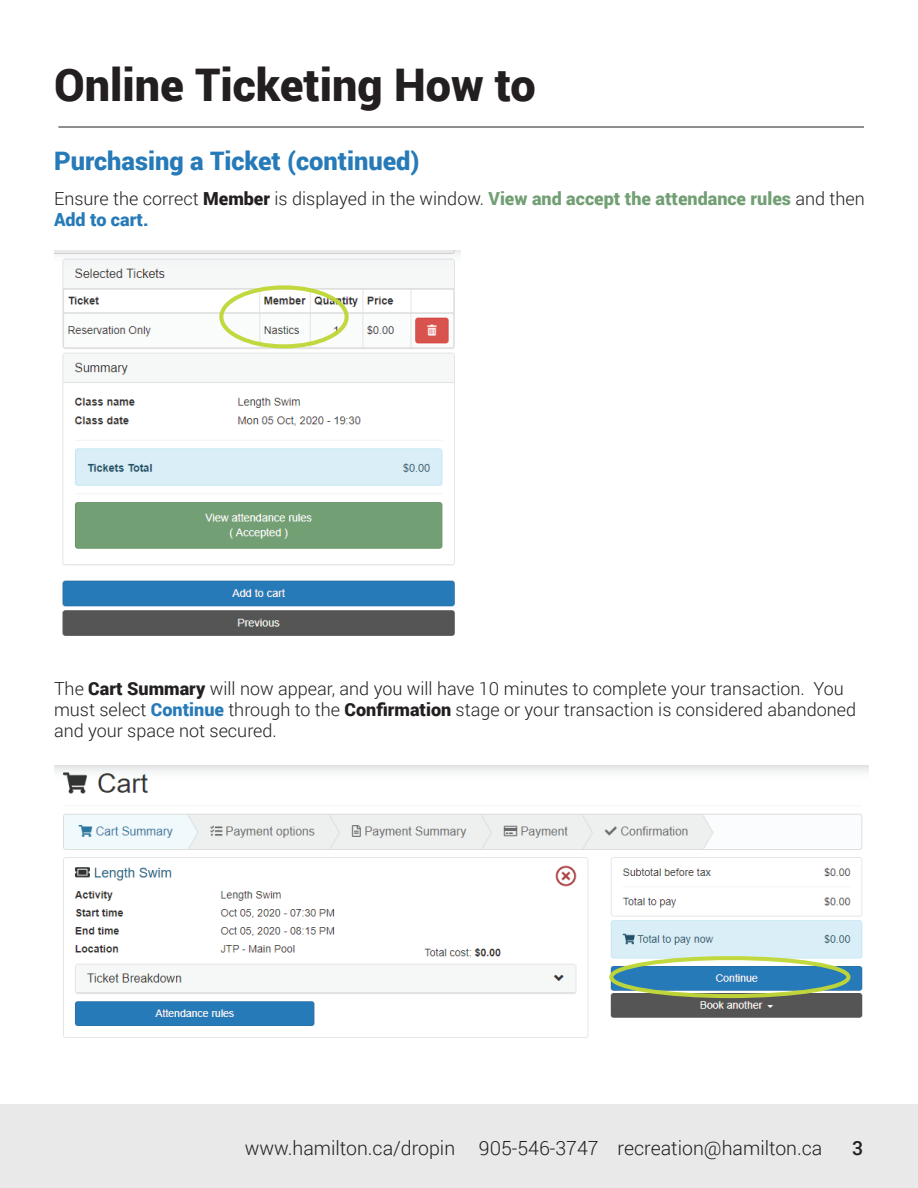
<style>
.page{position:relative;width:918px;height:1188px;background:#fff}
.page>*{position:absolute;margin:0;border:0;box-sizing:border-box;transform-origin:0 0}
.t1{font:900 45px "Roboto";color:#231f20}
.t2{font:900 25.5px "Roboto";color:#277ab8}
.t3{font:300 19.5px "Roboto";color:#231f20}
.t4{font:500 19.5px "Roboto";color:#231f20}
.t5{font:300 18px/21px "Roboto";color:#231f20}
.s1{font-weight:900}
.s2{font-weight:900;color:#729f74}
.s3{font-weight:900;color:#277ab8}
</style>
<div class="page">
<div style="left:0;top:1104px;width:918px;height:84px;background:#e9e9e9"></div>
<img style="left:54px;top:251px;width:407px;height:385px">
<img style="left:54px;top:766px;width:814px;height:272px">
<div style="left:609px;top:956px;width:242px;height:42px;border:4px solid #c0d738;border-radius:50%"></div>
<div style="left:219px;top:285px;width:130px;height:63px;border:4px solid #c0d738;border-radius:50%"></div>
<hr style="left:58px;top:127px;width:806px;height:1px;background:#231f20">
<h1 class="t1" style="left:54px;top:53px;width:483px">Online Ticketing How to</h1>
<h2 class="t2" style="left:54px;top:143px;width:367px">Purchasing a Ticket (continued)</h2>
<p class="t5" style="left:54px;top:187px;width:812px">Ensure the correct <span class="s1">Member</span> is displayed in the window. <span class="s2">View and accept the attendance rules</span> and then<br><span class="s3">Add to cart.</span></p>
<p class="t5" style="left:54px;top:677px;width:804px">The <span class="s1">Cart Summary</span> will now appear, and you will have 10 minutes to complete your transaction. You must select <span class="s3">Continue</span> through to the <span class="s1">Confirmation</span> stage or your transaction is considered abandoned and your space not secured.</p>
<p class="t3" style="left:245px;top:1134px;width:579px">www.hamilton.ca/dropin 905-546-3747 recreation@hamilton.ca</p>
<p class="t4" style="left:852px;top:1134px;width:13px">3</p>
</div>
